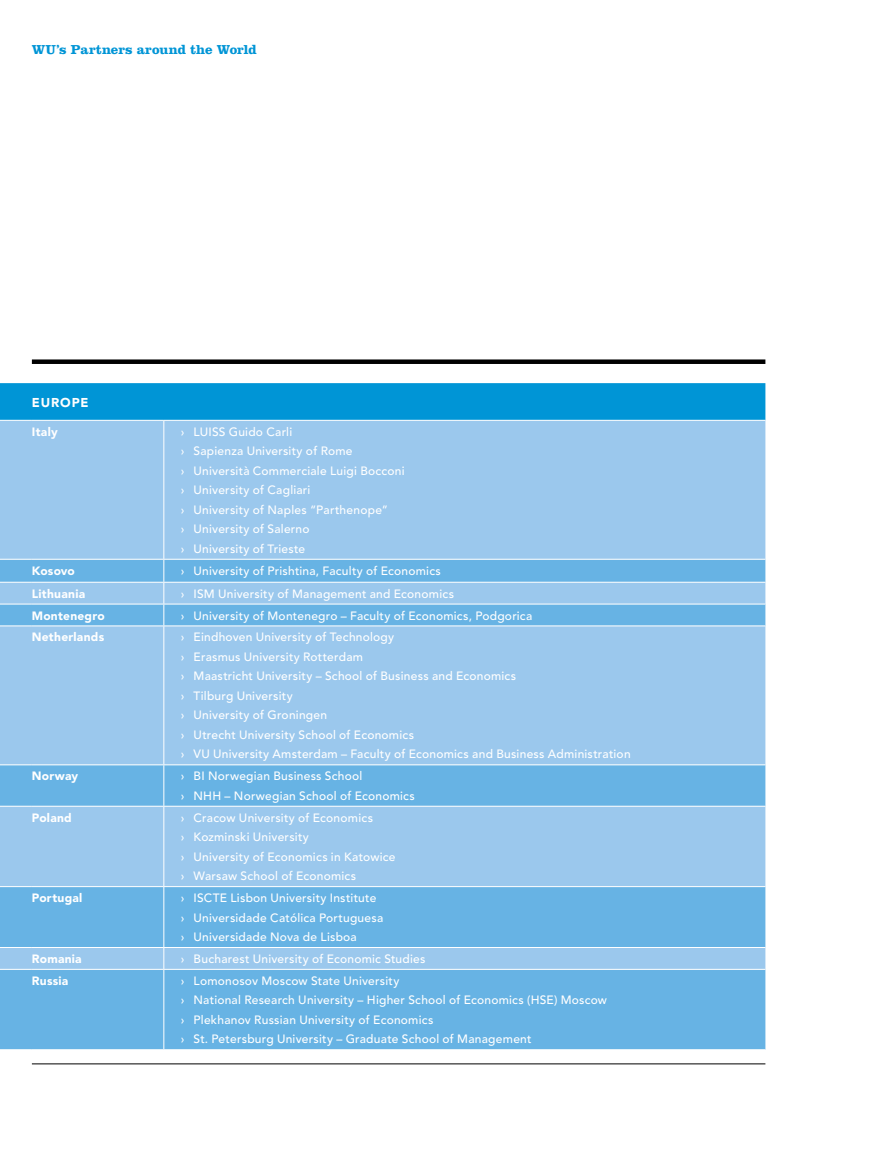
<style>
.page{position:relative;width:893px;height:1149px;background:#fff}
.page>*{position:absolute;margin:0;border:0;box-sizing:border-box;transform-origin:0 0}
.t1{font:700 13.5px "Clarendon LT Std";color:#0095d6}
.t2{font:900 12.75px "Avenir LT Std";letter-spacing:.07em;color:#fff}
.t3{font:500 12px/19.5px "Avenir LT Std";letter-spacing:.02em;color:#fff}
.t4{font:900 12px "Avenir LT Std";letter-spacing:.02em;color:#fff}
</style>
<div class="page">
<hr style="left:32px;top:1063px;width:733px;height:1px;background:#000">
<div style="left:32px;top:359px;width:733px;height:5px;background:#000"></div>
<div style="left:0;top:383px;width:765px;height:37px;background:#0095d6"></div>
<div style="left:0;top:421px;width:765px;height:137px;background:#9bc8ed"></div>
<svg style="left:0;top:559px;width:765px;height:489px;background:#84bfe9"></svg>
<hr style="left:163px;top:420px;width:1px;height:138px;background:#fff">
<hr style="left:0;top:581px;width:32px;height:1px;background:#fff">
<hr style="left:32px;top:581px;width:132px;height:1px;background:#fff">
<hr style="left:164px;top:581px;width:601px;height:1px;background:#fff">
<hr style="left:0;top:603px;width:32px;height:1px;background:#fff">
<hr style="left:32px;top:603px;width:132px;height:1px;background:#fff">
<hr style="left:164px;top:603px;width:601px;height:1px;background:#fff">
<svg style="left:163px;top:559px;width:1px;height:66px"></svg>
<hr style="left:0;top:625px;width:32px;height:1px;background:#fff">
<hr style="left:32px;top:625px;width:132px;height:1px;background:#fff">
<hr style="left:164px;top:625px;width:601px;height:1px;background:#fff">
<hr style="left:163px;top:626px;width:1px;height:138px;background:#fff">
<hr style="left:0;top:764px;width:32px;height:1px;background:#fff">
<hr style="left:32px;top:764px;width:132px;height:1px;background:#fff">
<hr style="left:164px;top:764px;width:601px;height:1px;background:#fff">
<hr style="left:163px;top:765px;width:1px;height:40px;background:#fff">
<hr style="left:0;top:805px;width:32px;height:1px;background:#fff">
<hr style="left:32px;top:805px;width:132px;height:1px;background:#fff">
<hr style="left:164px;top:805px;width:601px;height:1px;background:#fff">
<hr style="left:163px;top:806px;width:1px;height:80px;background:#fff">
<hr style="left:0;top:886px;width:32px;height:1px;background:#fff">
<hr style="left:32px;top:886px;width:132px;height:1px;background:#fff">
<hr style="left:164px;top:886px;width:601px;height:1px;background:#fff">
<hr style="left:163px;top:886px;width:1px;height:60px;background:#fff">
<hr style="left:0;top:946px;width:32px;height:1px;background:#fff">
<hr style="left:32px;top:946px;width:132px;height:1px;background:#fff">
<hr style="left:164px;top:946px;width:601px;height:1px;background:#fff">
<svg style="left:163px;top:947px;width:1px;height:21px"></svg>
<hr style="left:0;top:968px;width:32px;height:1px;background:#fff">
<hr style="left:32px;top:968px;width:132px;height:1px;background:#fff">
<hr style="left:164px;top:968px;width:601px;height:1px;background:#fff">
<hr style="left:163px;top:969px;width:1px;height:79px;background:#fff">
<p class="t1" style="left:32px;top:42px;width:226px">WU’s Partners around the World</p>
<p class="t2" style="left:32px;top:394px;width:58px">EUROPE</p>
<p class="t4" style="left:32px;top:424px;width:27px">Italy</p>
<p class="t3" style="left:181px;top:422px;width:225px">› LUISS Guido Carli<br>› Sapienza University of Rome<br>› Università Commerciale Luigi Bocconi › University of Cagliari<br>› University of Naples “Parthenope”<br>› University of Salerno<br>› University of Trieste</p>
<p class="t4" style="left:32px;top:563px;width:45px">Kosovo</p>
<p class="t3" style="left:181px;top:561px;width:262px">› University of Prishtina, Faculty of Economics</p>
<p class="t4" style="left:32px;top:586px;width:55px">Lithuania</p>
<p class="t3" style="left:181px;top:584px;width:275px">› ISM University of Management and Economics</p>
<p class="t4" style="left:32px;top:608px;width:74px">Montenegro</p>
<p class="t3" style="left:181px;top:605px;width:353px">› University of Montenegro – Faculty of Economics, Podgorica</p>
<p class="t4" style="left:32px;top:629px;width:74px">Netherlands</p>
<p class="t3" style="left:181px;top:627px;width:451px">› Eindhoven University of Technology<br>› Erasmus University Rotterdam<br>› Maastricht University – School of Business and Economics<br>› Tilburg University<br>› University of Groningen<br>› Utrecht University School of Economics<br>› VU University Amsterdam – Faculty of Economics and Business Administration</p>
<p class="t4" style="left:32px;top:768px;width:48px">Norway</p>
<p class="t3" style="left:181px;top:766px;width:236px">› BI Norwegian Business School<br>› NHH – Norwegian School of Economics</p>
<p class="t4" style="left:32px;top:810px;width:41px">Poland</p>
<p class="t3" style="left:181px;top:807px;width:216px">› Cracow University of Economics<br>› Kozminski University<br>› University of Economics in Katowice › Warsaw School of Economics</p>
<p class="t4" style="left:32px;top:890px;width:52px">Portugal</p>
<p class="t3" style="left:181px;top:888px;width:204px">› ISCTE Lisbon University Institute<br>› Universidade Católica Portuguesa › Universidade Nova de Lisboa</p>
<p class="t4" style="left:32px;top:951px;width:51px">Romania</p>
<p class="t3" style="left:181px;top:949px;width:246px">› Bucharest University of Economic Studies</p>
<p class="t4" style="left:32px;top:973px;width:38px">Russia</p>
<p class="t3" style="left:181px;top:970px;width:428px">› Lomonosov Moscow State University<br>› National Research University – Higher School of Economics (HSE) Moscow › Plekhanov Russian University of Economics<br>› St. Petersburg University – Graduate School of Management</p>
</div>
